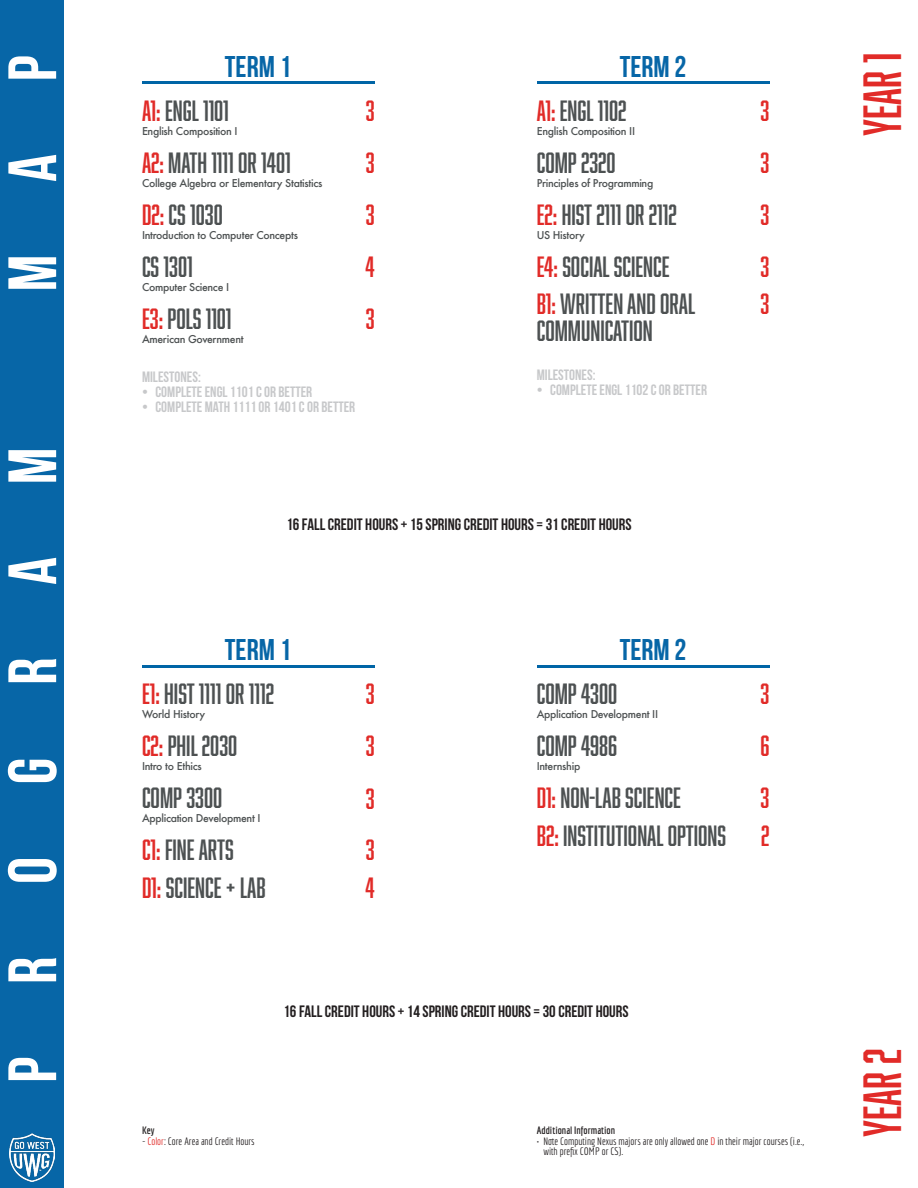
<style>
.page{position:relative;width:918px;height:1188px;background:#fff}
.page>*{position:absolute;margin:0;border:0;box-sizing:border-box;transform-origin:0 0}
.t1{font:700 68.25px "Bebas Neue";letter-spacing:1.065em;color:#fff}
.Year{font:49.5px "Abolition";color:#e12b28}
.Term_Font{font:700 30px "Bebas Neue";color:#0766a7}
.Class_name{font:27px/27px "Abolition";color:#4d5152}
.Credit_Hours{font:27px "Abolition";color:#e12b28}
.Credit_Math{font:700 16.5px "Bebas Neue";color:#231f20}
.Milestones{font:700 15px "Bebas Neue";color:#c7c8ca}
.Class_full_names{font:500 10.5px "Futura";letter-spacing:-.03em;color:#4d5152}
.Key{font:10.5px/10.5px "Economica";color:#231f20}
.Key-2{font:700 10.5px "Economica";color:#231f20}
.s1{color:#e12b28}
</style>
<div class="page">
<div style="left:0;top:0;width:64px;height:1188px;background:#0766a7"></div>
<img style="left:9px;top:1133px;width:46px;height:49px">
<hr style="left:142px;top:82px;width:233px;height:2px;background:#0065a6">
<hr style="left:537px;top:82px;width:233px;height:2px;background:#0065a6">
<hr style="left:142px;top:665px;width:233px;height:3px;background:#0065a6">
<hr style="left:537px;top:665px;width:233px;height:3px;background:#0065a6">
<p class="t1" style="left:-5px;top:291px;width:237px;rotate:-90deg">MAP</p>
<p class="t1" style="left:-5px;top:1083px;width:637px;rotate:-90deg">PROGRAM</p>
<p class="Term_Font" style="left:225px;top:50px;width:68px">TERM 1</p>
<p class="Term_Font" style="left:620px;top:50px;width:68px">TERM 2</p>
<p class="Class_name" style="left:142px;top:96px;width:88px"><span class="s1">A1:</span> ENGL 1101</p>
<p class="Class_full_names" style="left:142px;top:124px;width:97px">English Composition I</p>
<p class="Class_name" style="left:142px;top:148px;width:150px"><span class="s1">A2:</span> MATH 1111 OR 1401</p>
<p class="Class_full_names" style="left:142px;top:176px;width:182px">College Algebra or Elementary Statistics</p>
<p class="Class_name" style="left:142px;top:200px;width:82px"><span class="s1">D2:</span> CS 1030</p>
<p class="Class_full_names" style="left:142px;top:228px;width:157px">Introduction to Computer Concepts</p>
<p class="Class_name" style="left:142px;top:252px;width:52px">CS 1301</p>
<p class="Class_full_names" style="left:142px;top:280px;width:89px">Computer Science I</p>
<p class="Class_name" style="left:142px;top:304px;width:91px"><span class="s1">E3:</span> POLS 1101</p>
<p class="Class_full_names" style="left:142px;top:332px;width:103px">American Government</p>
<p class="Credit_Hours" style="left:366px;top:95px;width:10px">3</p>
<p class="Credit_Hours" style="left:366px;top:147px;width:10px">3</p>
<p class="Credit_Hours" style="left:366px;top:199px;width:10px">3</p>
<p class="Credit_Hours" style="left:366px;top:251px;width:11px">4</p>
<p class="Credit_Hours" style="left:366px;top:303px;width:10px">3</p>
<p class="Milestones" style="left:142px;top:368px;width:60px">MILESTONES:</p>
<p class="Milestones" style="left:142px;top:383px;width:172px">• COMPLETE ENGL 1101 C OR BETTER</p>
<p class="Milestones" style="left:142px;top:398px;width:215px">• COMPLETE MATH 1111 OR 1401 C OR BETTER</p>
<p class="Class_name" style="left:537px;top:96px;width:91px"><span class="s1">A1:</span> ENGL 1102</p>
<p class="Class_full_names" style="left:537px;top:124px;width:100px">English Composition II</p>
<p class="Class_name" style="left:537px;top:148px;width:80px">COMP 2320</p>
<p class="Class_full_names" style="left:537px;top:176px;width:118px">Principles of Programming</p>
<p class="Class_name" style="left:537px;top:200px;width:142px"><span class="s1">E2:</span> HIST 2111 OR 2112</p>
<p class="Class_full_names" style="left:537px;top:228px;width:50px">US History</p>
<p class="Class_name" style="left:537px;top:252px;width:134px"><span class="s1">E4:</span> SOCIAL SCIENCE</p>
<p class="Class_name" style="left:537px;top:290px;width:160px"><span class="s1">B1:</span> WRITTEN AND ORAL<br>COMMUNICATION</p>
<p class="Milestones" style="left:537px;top:366px;width:60px">MILESTONES:</p>
<p class="Milestones" style="left:537px;top:381px;width:172px">• COMPLETE ENGL 1102 C OR BETTER</p>
<p class="Credit_Math" style="left:286px;top:516px;width:347px">16 FALL CREDIT HOURS + 15 SPRING CREDIT HOURS = 31 CREDIT HOURS</p>
<p class="Credit_Hours" style="left:761px;top:95px;width:10px">3</p>
<p class="Credit_Hours" style="left:761px;top:147px;width:10px">3</p>
<p class="Credit_Hours" style="left:761px;top:199px;width:10px">3</p>
<p class="Credit_Hours" style="left:761px;top:251px;width:10px">3</p>
<p class="Credit_Hours" style="left:761px;top:288px;width:10px">3</p>
<p class="Term_Font" style="left:225px;top:633px;width:68px">TERM 1</p>
<p class="Term_Font" style="left:620px;top:633px;width:68px">TERM 2</p>
<p class="Class_name" style="left:537px;top:680px;width:82px">COMP 4300</p>
<p class="Class_full_names" style="left:537px;top:707px;width:123px">Application Development II</p>
<p class="Class_name" style="left:537px;top:732px;width:82px">COMP 4986</p>
<p class="Class_full_names" style="left:537px;top:759px;width:45px">Internship</p>
<p class="Class_name" style="left:537px;top:784px;width:146px"><span class="s1">D1:</span> NON-LAB SCIENCE</p>
<p class="Class_name" style="left:537px;top:822px;width:191px"><span class="s1">B2:</span> INSTITUTIONAL OPTIONS</p>
<p class="Class_name" style="left:142px;top:680px;width:133px"><span class="s1">E1:</span> HIST 1111 OR 1112</p>
<p class="Class_full_names" style="left:142px;top:707px;width:65px">World History</p>
<p class="Class_name" style="left:142px;top:732px;width:97px"><span class="s1">C2:</span> PHIL 2030</p>
<p class="Class_full_names" style="left:142px;top:759px;width:61px">Intro to Ethics</p>
<p class="Class_name" style="left:142px;top:784px;width:82px">COMP 3300</p>
<p class="Class_full_names" style="left:142px;top:811px;width:120px">Application Development I</p>
<p class="Class_name" style="left:142px;top:836px;width:93px"><span class="s1">C1:</span> FINE ARTS</p>
<p class="Class_name" style="left:142px;top:874px;width:125px"><span class="s1">D1:</span> SCIENCE + LAB</p>
<p class="Credit_Hours" style="left:366px;top:678px;width:10px">3</p>
<p class="Credit_Hours" style="left:366px;top:730px;width:10px">3</p>
<p class="Credit_Hours" style="left:366px;top:783px;width:10px">3</p>
<p class="Credit_Hours" style="left:366px;top:834px;width:10px">3</p>
<p class="Credit_Hours" style="left:366px;top:872px;width:11px">4</p>
<p class="Credit_Hours" style="left:761px;top:678px;width:10px">3</p>
<p class="Credit_Hours" style="left:760px;top:730px;width:11px">6</p>
<p class="Credit_Hours" style="left:761px;top:782px;width:10px">3</p>
<p class="Credit_Hours" style="left:761px;top:820px;width:10px">2</p>
<p class="Credit_Math" style="left:283px;top:1002px;width:347px">16 FALL CREDIT HOURS + 14 SPRING CREDIT HOURS = 30 CREDIT HOURS</p>
<p class="Key-2" style="left:142px;top:1125px;width:14px">Key</p>
<p class="Key" style="left:142px;top:1136px;width:114px">- <span class="s1">Color</span>: Core Area and Credit Hours</p>
<p class="Key-2" style="left:537px;top:1125px;width:80px">Additional Information</p>
<p class="Key" style="left:544px;top:1136px;width:262px;text-indent:-7px">• Note Computing Nexus majors are only allowed one <span class="s1">D</span> in their major courses (i.e., with prefix COMP or CS).</p>
<p class="Year" style="left:854px;top:136px;width:85px;rotate:-90deg">YEAR 1</p>
<p class="Year" style="left:854px;top:1137px;width:90px;rotate:-90deg">YEAR 2</p>
</div>
